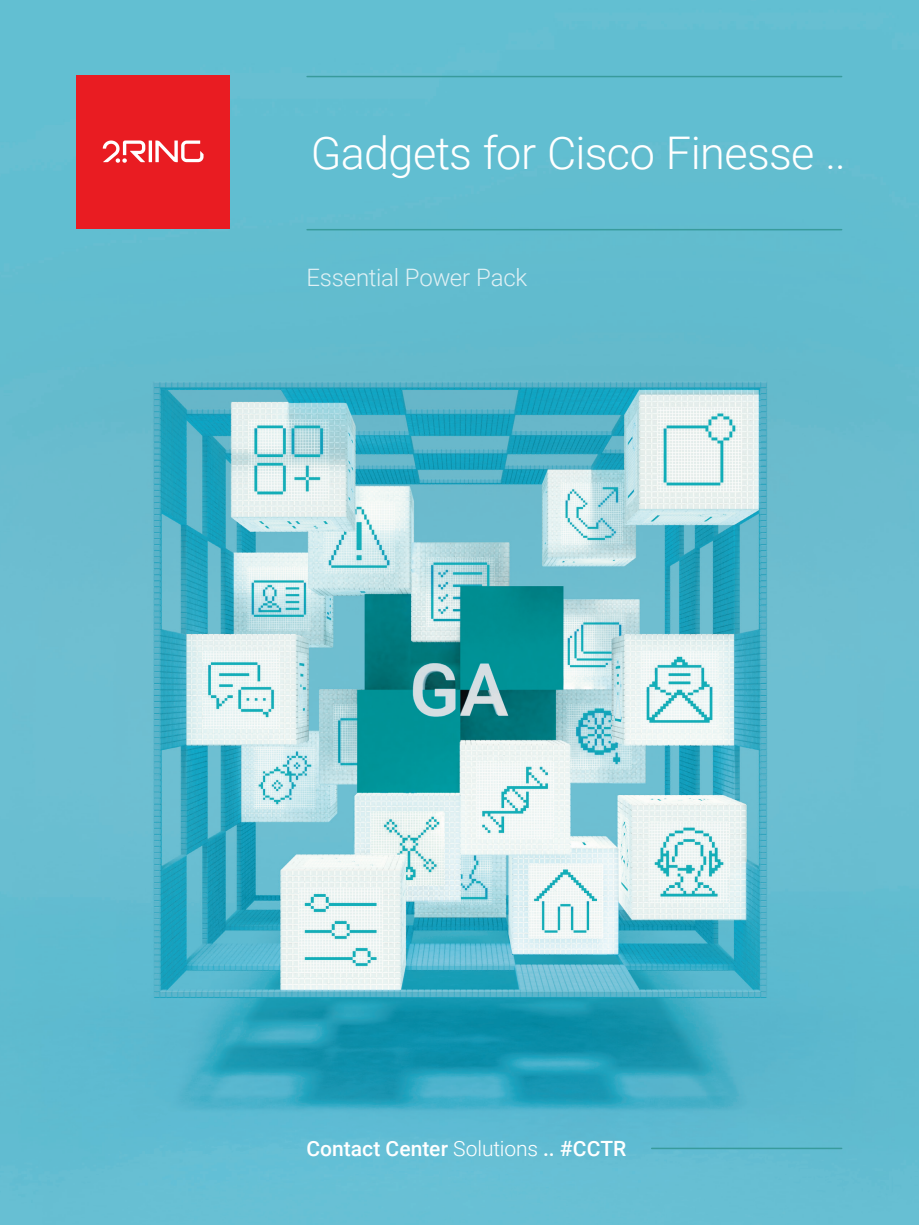
<style>
.page{position:relative;width:919px;height:1225px;background:#fff}
.page>*{position:absolute;margin:0;border:0;box-sizing:border-box;transform-origin:0 0}
.t1{font:300 45px "Roboto";letter-spacing:-.015em;color:#fff}
.t2{font:300 24px "Roboto";letter-spacing:-.01em;color:#dff0f4}
.t3{font:500 21px "Roboto";color:#fff}
.s1{font-weight:300}
</style>
<div class="page">
<img style="left:0;top:0;width:918px;height:1225px">
<hr style="left:307px;top:76px;width:534px;height:1px;background:#389b9c">
<hr style="left:307px;top:229px;width:534px;height:1px;background:#389b9c">
<hr style="left:651px;top:1147px;width:190px;height:2px;background:#389b9c">
<div style="left:77px;top:75px;width:153px;height:153px;background:#e91c22"></div>
<svg style="left:103px;top:140px;width:100px;height:23px"></svg>
<h1 class="t1" style="left:311px;top:121px;width:536px">Gadgets for Cisco Finesse ..</h1>
<p class="t2" style="left:306px;top:261px;width:222px">Essential Power Pack</p>
<p class="t3" style="left:306px;top:1134px;width:321px">Contact Center <span class="s1">Solutions</span> .. #CCTR</p>
</div>
